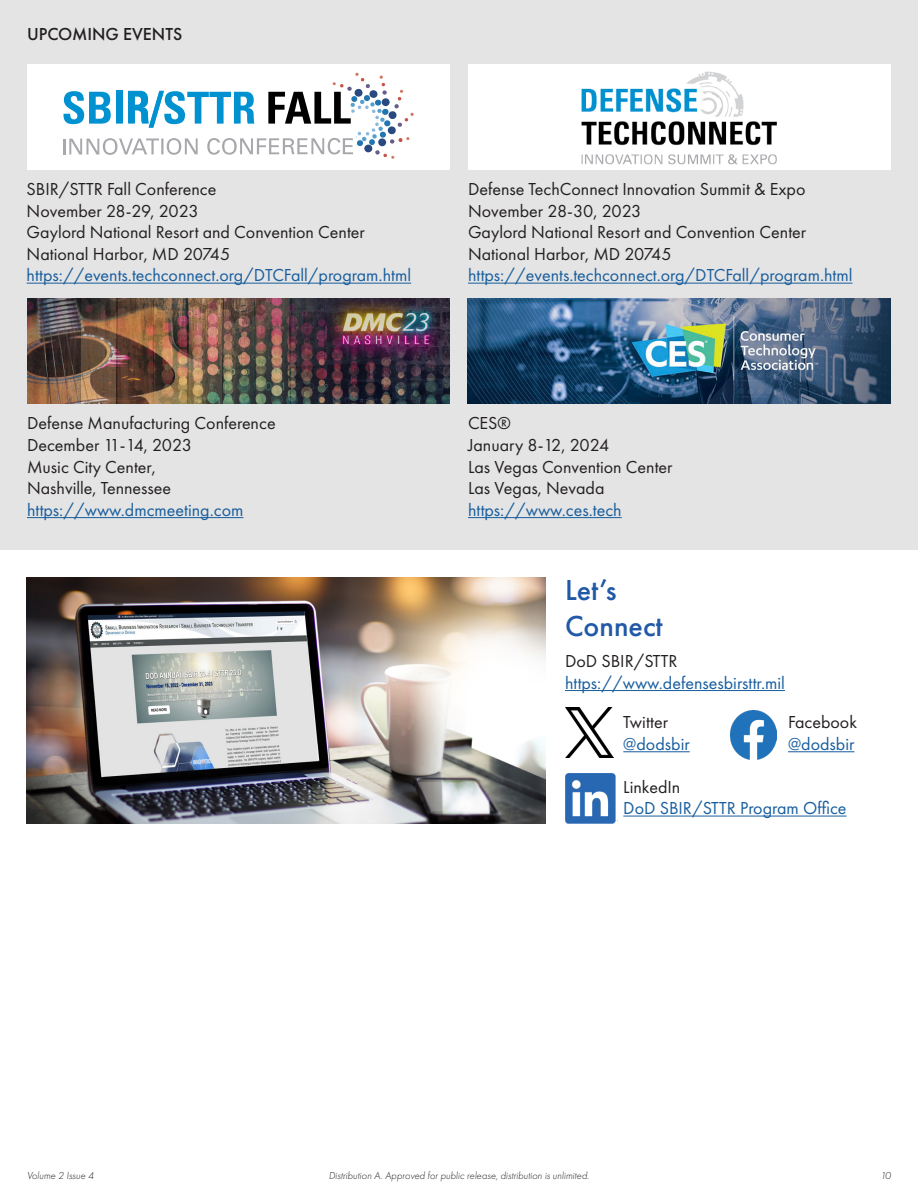
<style>
.page{position:relative;width:918px;height:1188px;background:#fff}
.page>*{position:absolute;margin:0;border:0;box-sizing:border-box;transform-origin:0 0}
.t1{font:500 30px/36px "Futura PT";color:#2159a6}
.t2{font:18px "Futura PT";color:#231f20}
.t3{font:18px "Futura PT";color:#175d9e}
.t4{font:500 18px "Futura PT";color:#231f20}
.t5{font:italic 300 10.5px "Futura PT";color:#231f20}
</style>
<div class="page">
<div style="left:0;top:0;width:918px;height:550px;background:#e4e4e4"></div>
<hr style="left:468px;top:283px;width:385px;height:1px;background:#175d9e">
<hr style="left:27px;top:283px;width:384px;height:1px;background:#175d9e">
<hr style="left:468px;top:517px;width:154px;height:1px;background:#175d9e">
<hr style="left:27px;top:517px;width:217px;height:1px;background:#175d9e">
<div style="left:468px;top:64px;width:423px;height:105px;background:#fff"></div>
<img style="left:581px;top:71px;width:196px;height:94px">
<div style="left:27px;top:64px;width:423px;height:105px;background:#fff"></div>
<svg style="left:63px;top:73px;width:351px;height:86px"></svg>
<img style="left:468px;top:298px;width:423px;height:106px">
<img style="left:27px;top:298px;width:423px;height:106px">
<img style="left:730px;top:711px;width:47px;height:48px">
<hr style="left:565px;top:690px;width:220px;height:1px;background:#175d9e">
<hr style="left:623px;top:751px;width:67px;height:1px;background:#175d9e">
<hr style="left:623px;top:816px;width:224px;height:1px;background:#175d9e">
<hr style="left:788px;top:751px;width:66px;height:1px;background:#175d9e">
<img style="left:27px;top:577px;width:518px;height:246px">
<img style="left:565px;top:708px;width:48px;height:50px">
<img style="left:565px;top:773px;width:53px;height:50px">
<p class="t4" style="left:27px;top:24px;width:157px">UPCOMING EVENTS</p>
<p class="t2" style="left:27px;top:178px;width:191px">SBIR/STTR Fall Conference</p>
<p class="t2" style="left:27px;top:200px;width:173px">November 28-29, 2023</p>
<p class="t2" style="left:27px;top:221px;width:340px">Gaylord National Resort and Convention Center</p>
<p class="t2" style="left:27px;top:243px;width:205px">National Harbor, MD 20745</p>
<p class="t3" style="left:27px;top:265px;width:386px">https://events.techconnect.org/DTCFall/program.html</p>
<p class="t2" style="left:27px;top:413px;width:250px">Defense Manufacturing Conference</p>
<p class="t2" style="left:27px;top:434px;width:166px">December 11-14, 2023</p>
<p class="t2" style="left:27px;top:456px;width:130px">Music City Center,</p>
<p class="t2" style="left:27px;top:478px;width:146px">Nashville, Tennessee</p>
<p class="t3" style="left:27px;top:499px;width:218px">https://www.dmcmeeting.com</p>
<p class="t2" style="left:468px;top:178px;width:339px">Defense TechConnect Innovation Summit &amp; Expo</p>
<p class="t2" style="left:468px;top:200px;width:175px">November 28-30, 2023</p>
<p class="t2" style="left:468px;top:221px;width:340px">Gaylord National Resort and Convention Center</p>
<p class="t2" style="left:468px;top:243px;width:205px">National Harbor, MD 20745</p>
<p class="t3" style="left:468px;top:265px;width:386px">https://events.techconnect.org/DTCFall/program.html</p>
<p class="t2" style="left:468px;top:413px;width:44px">CES®</p>
<p class="t2" style="left:468px;top:434px;width:143px">January 8-12, 2024</p>
<p class="t2" style="left:468px;top:456px;width:206px">Las Vegas Convention Center</p>
<p class="t2" style="left:468px;top:478px;width:138px">Las Vegas, Nevada</p>
<p class="t3" style="left:468px;top:499px;width:155px">https://www.ces.tech</p>
<p class="t1" style="left:565px;top:572px;width:99px">Let’s<br>Connect</p>
<p class="t2" style="left:565px;top:650px;width:114px">DoD SBIR/STTR</p>
<p class="t3" style="left:565px;top:672px;width:221px">https://www.defensesbirsttr.mil</p>
<p class="t2" style="left:623px;top:712px;width:46px">Twitter</p>
<p class="t3" style="left:623px;top:733px;width:68px">@dodsbir</p>
<p class="t2" style="left:623px;top:776px;width:59px">LinkedIn</p>
<p class="t3" style="left:623px;top:798px;width:225px">DoD SBIR/STTR Program Office</p>
<p class="t2" style="left:788px;top:712px;width:70px">Facebook</p>
<p class="t3" style="left:788px;top:733px;width:68px">@dodsbir</p>
<p class="t5" style="left:27px;top:1169px;width:68px">Volume 2 Issue 4</p>
<p class="t5" style="left:329px;top:1169px;width:262px">Distribution A. Approved for public release, distribution is unlimited.</p>
<p class="t5" style="left:880px;top:1169px;width:12px">10</p>
</div>
